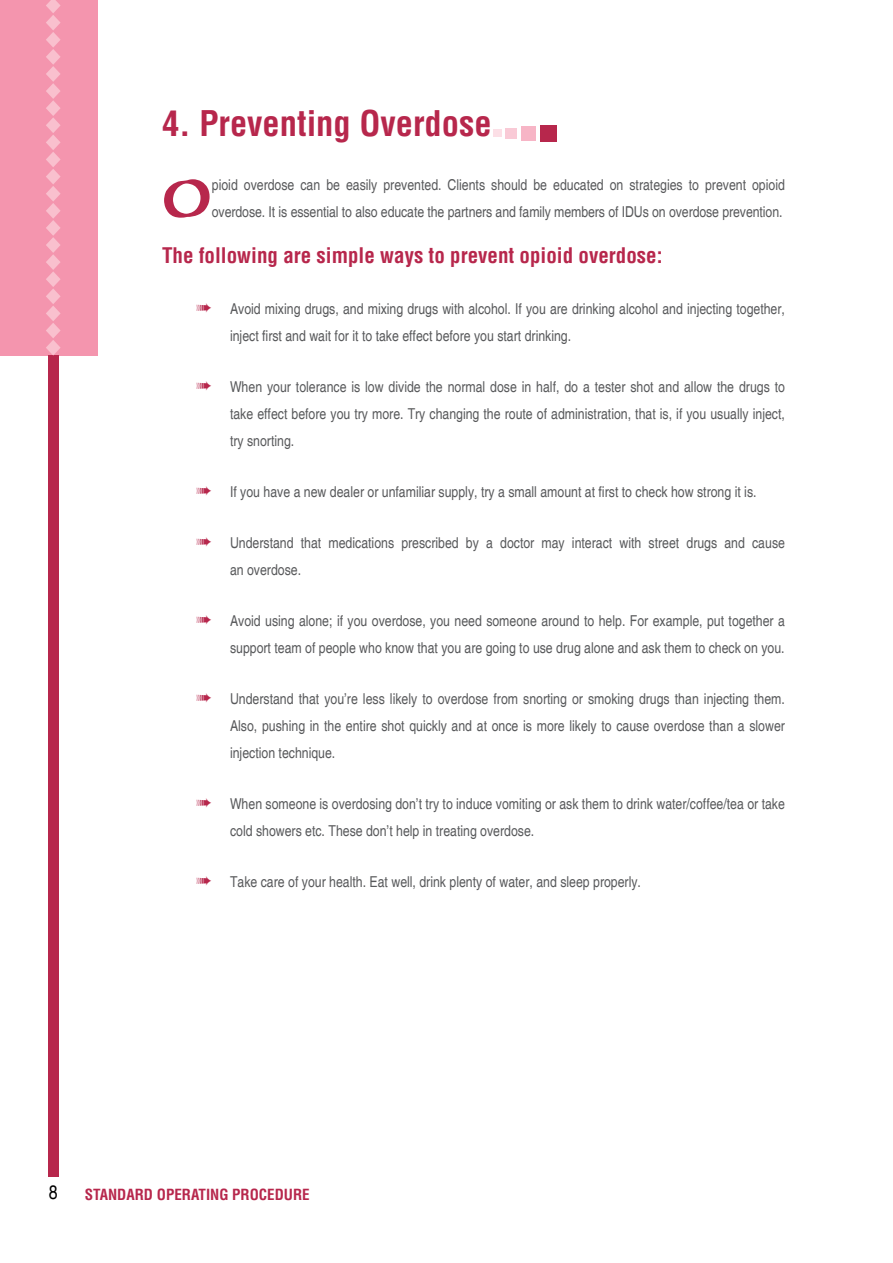
<style>
.page{position:relative;width:893px;height:1263px;background:#fff}
.page>*{position:absolute;margin:0;border:0;box-sizing:border-box;transform-origin:0 0}
.t1{font:57.6px "Sherwood";color:#b7274c}
.t2{font:700 condensed 34.5px "Helvetica";color:#b7274c}
.t3{font:700 condensed 21px "Helvetica";color:#b7274c}
.t4{font:condensed 19.5px "Helvetica";color:#000}
.t5{font:condensed 15px/27px "Helvetica";color:#58595b}
.t6{font:700 condensed 15px "Helvetica";color:#b7274c}
</style>
<div class="page">
<div style="left:0;top:0;width:97px;height:355px;background:#f495ae"></div>
<div style="left:48px;top:356px;width:10px;height:821px;background:#b7274c"></div>
<svg style="left:46px;top:0;width:15px;height:355px"></svg>
<div style="left:540px;top:125px;width:17px;height:16px;background:#b7274c"></div>
<div style="left:522px;top:126px;width:14px;height:14px;background:#f7b5c6"></div>
<div style="left:506px;top:128px;width:11px;height:10px;background:#f9cad6"></div>
<div style="left:494px;top:130px;width:8px;height:7px;background:#fcdfe6"></div>
<h2 class="t2" style="left:162px;top:101px;width:331px">4. Preventing Overdose</h2>
<h1 class="t1" style="left:162px;top:167px;width:51px">O</h1>
<p class="t5" style="left:212px;top:171px;width:575px">pioid overdose can be easily prevented. Clients should be educated on strategies to prevent opioid overdose. It is essential to also educate the partners and family members of IDUs on overdose prevention.</p>
<h3 class="t3" style="left:162px;top:243px;width:502px">The following are simple ways to prevent opioid overdose:</h3>
<p class="t5" style="left:230px;top:296px;width:556px">Avoid mixing drugs, and mixing drugs with alcohol. If you are drinking alcohol and injecting together, inject first and wait for it to take effect before you start drinking.</p>
<p class="t5" style="left:230px;top:374px;width:556px;text-align:justify">When your tolerance is low divide the normal dose in half, do a tester shot and allow the drugs to take effect before you try more. Try changing the route of administration, that is, if you usually inject, try snorting.</p>
<p class="t5" style="left:230px;top:479px;width:528px">If you have a new dealer or unfamiliar supply, try a small amount at first to check how strong it is.</p>
<p class="t5" style="left:230px;top:530px;width:556px">Understand that medications prescribed by a doctor may interact with street drugs and cause an overdose.</p>
<p class="t5" style="left:230px;top:608px;width:556px">Avoid using alone; if you overdose, you need someone around to help. For example, put together a support team of people who know that you are going to use drug alone and ask them to check on you.</p>
<p class="t5" style="left:230px;top:686px;width:556px;text-align:justify">Understand that you’re less likely to overdose from snorting or smoking drugs than injecting them.<br>Also, pushing in the entire shot quickly and at once is more likely to cause overdose than a slower injection technique.</p>
<p class="t5" style="left:230px;top:791px;width:556px">When someone is overdosing don’t try to induce vomiting or ask them to drink water/coffee/tea or take cold showers etc. These don’t help in treating overdose.</p>
<p class="t5" style="left:230px;top:869px;width:412px">Take care of your health. Eat well, drink plenty of water, and sleep properly.</p>
<h3 class="t4" style="left:49px;top:1181px;width:10px">8</h3>
<p class="t6" style="left:85px;top:1185px;width:227px">STANDARD OPERATING PROCEDURE</p>
</div>
